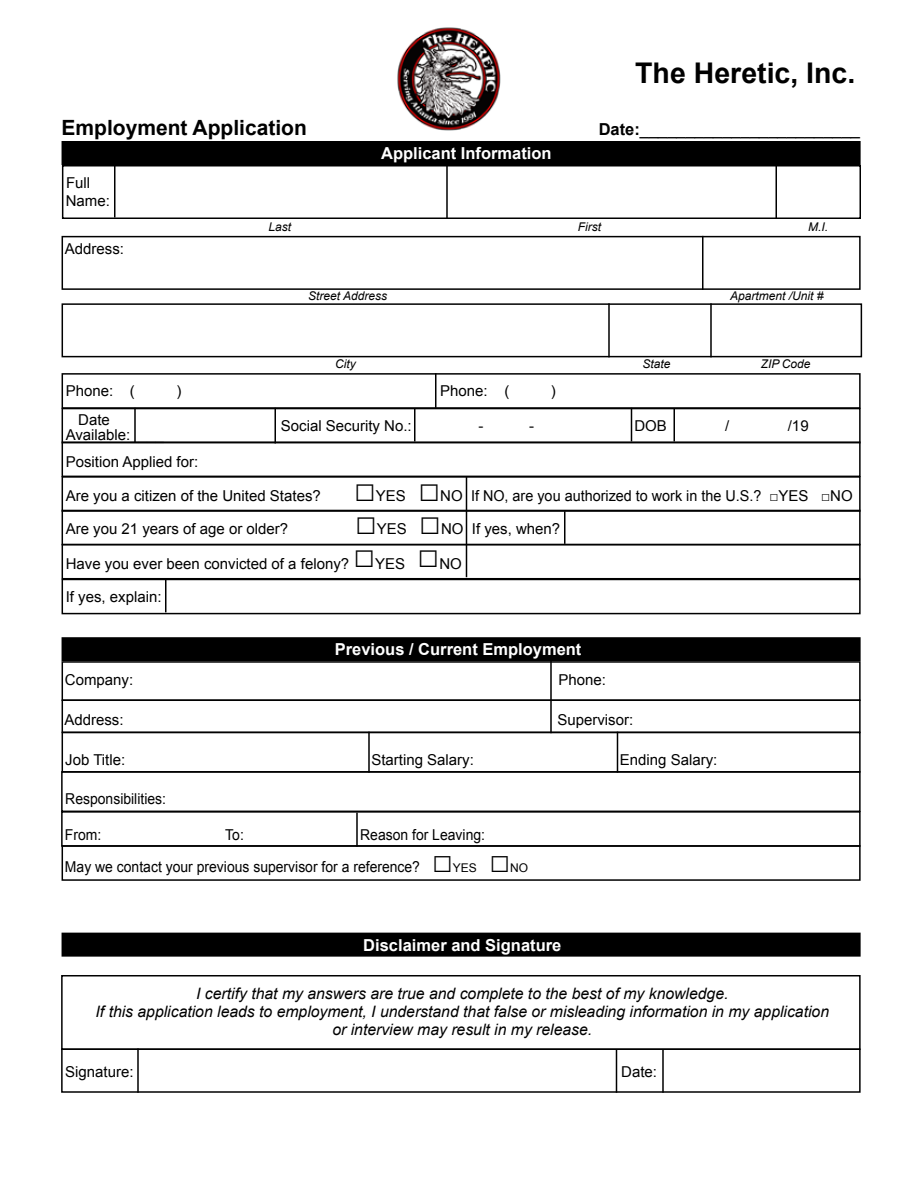
<style>
.page{position:relative;width:918px;height:1188px;background:#fff}
.page>*{position:absolute;margin:0;border:0;box-sizing:border-box;transform-origin:0 0}
.t1{font:700 28.5px "Arial";color:#000}
.t2{font:700 21px "Arial";color:#000}
.t3{font:700 16.5px "Arial";color:#fff}
.t4{font:16.5px "Arial";color:#000}
.t5{font:italic 15.75px/18px "Arial";color:#000;text-align:center}
.t6{font:15px/18px "Arial";color:#000}
.t7{font:15px/32.4px "Arial";color:#000;scale:.93 1}
.t8{font:italic 12px "Arial";color:#000}
.t9{font:12px "Arial";color:#000}
.s1{color:#fff}
.s2{font-weight:700}
.s3{font-size:36px}
.s4{font-size:34.5px}
</style>
<div class="page">
<div style="left:62px;top:638px;width:798px;height:22px;background:#000"></div>
<div style="left:62px;top:637px;width:799px;height:24px;border:2px solid #000"></div>
<div style="left:62px;top:142px;width:798px;height:22px;background:#000"></div>
<div style="left:62px;top:141px;width:799px;height:24px;border:2px solid #000"></div>
<div style="left:62px;top:933px;width:798px;height:23px;background:#000"></div>
<div style="left:62px;top:933px;width:799px;height:24px;border:2px solid #000"></div>
<div style="left:62px;top:165px;width:799px;height:54px;border:2px solid #000"></div>
<div style="left:62px;top:236px;width:799px;height:54px;border:2px solid #000"></div>
<div style="left:62px;top:303px;width:800px;height:54px;border:2px solid #000"></div>
<div style="left:62px;top:373px;width:799px;height:36px;border:2px solid #000"></div>
<div style="left:62px;top:408px;width:799px;height:35px;border:2px solid #000"></div>
<div style="left:62px;top:441px;width:799px;height:36px;border:2px solid #000"></div>
<div style="left:62px;top:476px;width:799px;height:36px;border:2px solid #000"></div>
<div style="left:62px;top:510px;width:799px;height:35px;border:2px solid #000"></div>
<div style="left:62px;top:544px;width:799px;height:35px;border:2px solid #000"></div>
<div style="left:62px;top:579px;width:799px;height:35px;border:2px solid #000"></div>
<div style="left:61px;top:811px;width:800px;height:36px;border:2px solid #000"></div>
<div style="left:61px;top:975px;width:800px;height:75px;border:2px solid #000"></div>
<div style="left:61px;top:1048px;width:800px;height:45px;border:2px solid #000"></div>
<hr style="left:616px;top:1050px;width:1px;height:43px;background:#000">
<hr style="left:662px;top:1050px;width:2px;height:43px;background:#000">
<hr style="left:137px;top:1048px;width:2px;height:45px;background:#000">
<hr style="left:114px;top:163px;width:1px;height:54px;background:#000">
<hr style="left:446px;top:165px;width:2px;height:54px;background:#000">
<hr style="left:775px;top:165px;width:2px;height:54px;background:#000">
<hr style="left:702px;top:236px;width:1px;height:54px;background:#000">
<hr style="left:608px;top:303px;width:2px;height:54px;background:#000">
<hr style="left:710px;top:303px;width:2px;height:54px;background:#000">
<hr style="left:435px;top:373px;width:1px;height:35px;background:#000">
<hr style="left:134px;top:408px;width:2px;height:34px;background:#000">
<hr style="left:274px;top:408px;width:2px;height:35px;background:#000">
<hr style="left:414px;top:409px;width:1px;height:32px;background:#000">
<hr style="left:631px;top:408px;width:1px;height:33px;background:#000">
<hr style="left:673px;top:409px;width:2px;height:32px;background:#000">
<hr style="left:466px;top:477px;width:1px;height:100px;background:#000">
<hr style="left:564px;top:511px;width:1px;height:33px;background:#000">
<hr style="left:165px;top:579px;width:1px;height:33px;background:#000">
<div style="left:62px;top:661px;width:799px;height:40px;border:2px solid #000"></div>
<div style="left:62px;top:732px;width:799px;height:41px;border:2px solid #000"></div>
<div style="left:62px;top:700px;width:799px;height:33px;border:2px solid #000"></div>
<div style="left:62px;top:845px;width:799px;height:36px;border:2px solid #000"></div>
<hr style="left:550px;top:658px;width:2px;height:75px;background:#000">
<hr style="left:368px;top:732px;width:2px;height:41px;background:#000">
<hr style="left:617px;top:732px;width:1px;height:41px;background:#000">
<hr style="left:356px;top:813px;width:2px;height:34px;background:#000">
<img style="left:397px;top:27px;width:104px;height:104px">
<h1 class="t1" style="left:635px;top:55px;width:237px">The Heretic, Inc. <span class="s1">.</span></h1>
<h2 class="t2" style="left:62px;top:114px;width:247px">Employment Application</h2>
<p class="t4" style="left:599px;top:119px;width:263px"><span class="s2">Date:</span>________________________</p>
<p class="t3" style="left:381px;top:143px;width:172px">Applicant Information</p>
<p class="t6" style="left:66px;top:174px;width:46px">Full<br>Name:</p>
<p class="t8" style="left:268px;top:219px;width:24px">Last</p>
<p class="t8" style="left:578px;top:219px;width:25px">First</p>
<p class="t8" style="left:808px;top:219px;width:22px">M.I.</p>
<p class="t6" style="left:65px;top:240px;width:61px">Address:</p>
<p class="t8" style="left:308px;top:288px;width:80px">Street Address</p>
<p class="t8" style="left:730px;top:288px;width:95px">Apartment /Unit #</p>
<p class="t8" style="left:335px;top:356px;width:22px">City</p>
<p class="t8" style="left:643px;top:356px;width:30px">State</p>
<p class="t8" style="left:761px;top:356px;width:51px">ZIP Code</p>
<p class="t6" style="left:66px;top:382px;width:71px">Phone: (</p>
<p class="t6" style="left:177px;top:382px;width:6px">)</p>
<p class="t6" style="left:440px;top:382px;width:71px">Phone: (</p>
<p class="t6" style="left:551px;top:382px;width:6px">)</p>
<p class="t6" style="left:78px;top:411px;width:33px">Date</p>
<p class="t6" style="left:281px;top:417px;width:132px">Social Security No.:</p>
<p class="t6" style="left:478px;top:417px;width:6px">-</p>
<p class="t6" style="left:529px;top:417px;width:6px">-</p>
<p class="t6" style="left:634px;top:417px;width:34px">DOB</p>
<p class="t6" style="left:725px;top:417px;width:6px">/</p>
<p class="t6" style="left:788px;top:417px;width:22px">/19</p>
<p class="t6" style="left:66px;top:421px;width:134px;line-height:27px">Available:____<br>Position Applied for:</p>
<p class="t6" style="left:66px;top:487px;width:257px">Are you a citizen of the United States?</p>
<p class="t6" style="left:354px;top:487px;width:53px"><span class="s3">□</span>YES</p>
<p class="t6" style="left:418px;top:487px;width:436px"><span class="s3">□</span>NO If NO, are you authorized to work in the U.S.? □YES □NO</p>
<p class="t6" style="left:66px;top:520px;width:224px">Are you 21 years of age or older?</p>
<p class="t6" style="left:355px;top:520px;width:53px"><span class="s3">□</span>YES</p>
<p class="t6" style="left:419px;top:520px;width:142px"><span class="s3">□</span>NO If yes, when?</p>
<p class="t6" style="left:66px;top:555px;width:341px">Have you ever been convicted of a felony? <span class="s3">□</span>YES</p>
<p class="t6" style="left:418px;top:555px;width:46px"><span class="s3">□</span>NO</p>
<p class="t6" style="left:66px;top:588px;width:97px">If yes, explain:</p>
<p class="t3" style="left:335px;top:638px;width:248px">Previous / Current Employment</p>
<p class="t6" style="left:65px;top:671px;width:70px">Company:</p>
<p class="t6" style="left:559px;top:671px;width:49px">Phone:</p>
<p class="t6" style="left:64px;top:711px;width:61px">Address:</p>
<p class="t6" style="left:557px;top:711px;width:77px">Supervisor:</p>
<p class="t6" style="left:65px;top:750px;width:62px">Job Title:</p>
<p class="t6" style="left:371px;top:750px;width:104px">Starting Salary:</p>
<p class="t6" style="left:620px;top:750px;width:99px">Ending Salary:</p>
<p class="t7" style="left:65px;top:783px;width:110px">Responsibilities:</p>
<p class="t7" style="left:65px;top:819px;width:41px">From:</p>
<p class="t7" style="left:225px;top:819px;width:22px">To:</p>
<p class="t7" style="left:65px;top:819px;width:453px;text-indent:295px">Reason for Leaving:<br>May we contact your previous supervisor for a reference?</p>
<p class="t9" style="left:432px;top:860px;width:46px"><span class="s4">□</span>YES</p>
<p class="t9" style="left:489px;top:860px;width:40px"><span class="s4">□</span>NO</p>
<p class="t3" style="left:363px;top:934px;width:200px">Disclaimer and Signature</p>
<p class="t5" style="left:96px;top:984px;width:735px">I certify that my answers are true and complete to the best of my knowledge.<br>If this application leads to employment, I understand that false or misleading information in my application or interview may result in my release.</p>
<p class="t6" style="left:65px;top:1063px;width:70px">Signature:</p>
<p class="t6" style="left:621px;top:1063px;width:37px">Date:</p>
</div>
